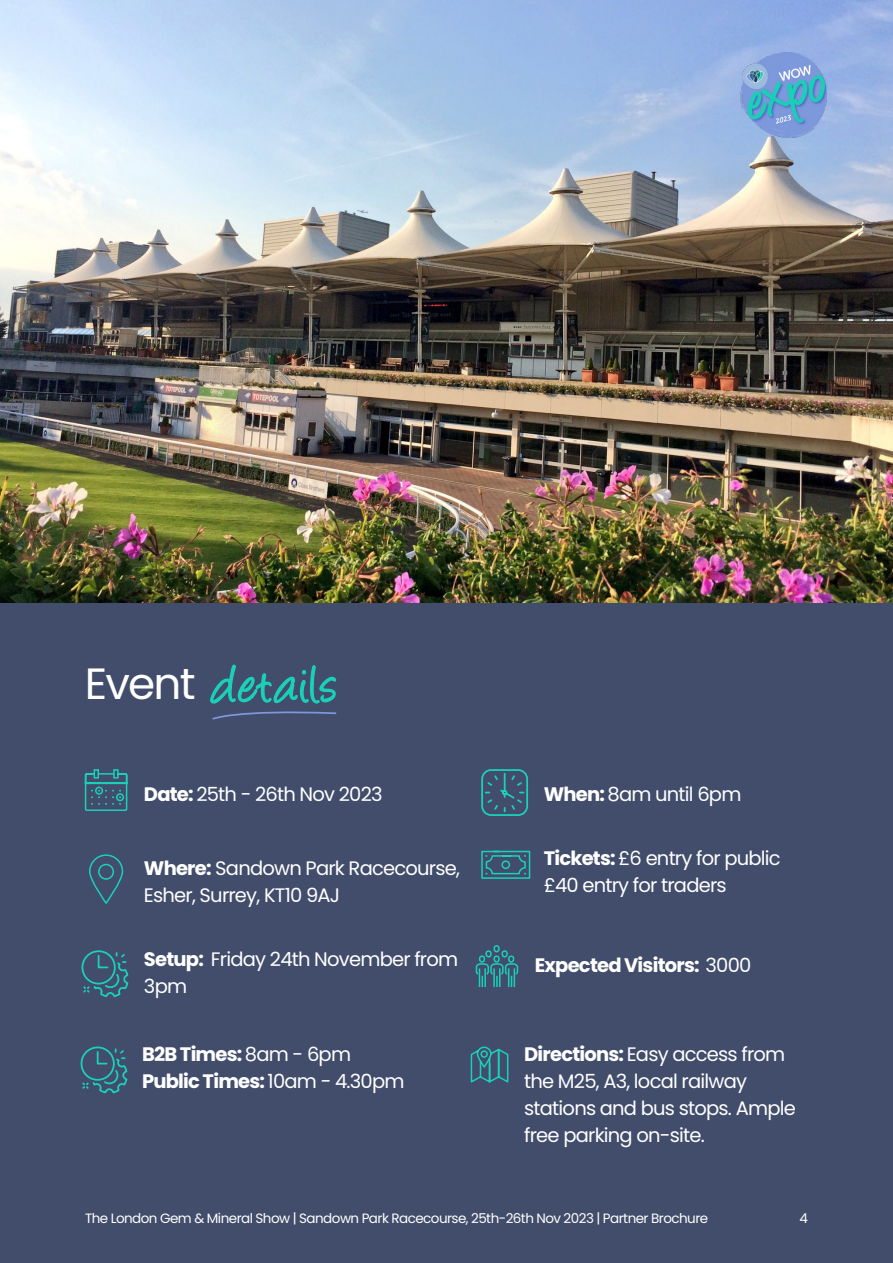
<style>
.page{position:relative;width:893px;height:1263px;background:#fff}
.page>*{position:absolute;margin:0;border:0;box-sizing:border-box;transform-origin:0 0}
.t1{font:43.65px "Poppins";letter-spacing:-.04em;color:#fff}
.t2{font:19.5px/27px "Poppins";letter-spacing:-.04em;color:#fff}
.t3{font:700 19.5px/27px "Poppins";letter-spacing:-.04em;color:#fff}
.t4{font:13.5px "Poppins";letter-spacing:-.04em;color:#fff}
.s1{font-weight:700}
.s2{font-weight:400}
</style>
<div class="page">
<img style="left:0;top:0;width:893px;height:604px">
<div style="left:0;top:604px;width:893px;height:659px;background:#424d6b"></div>
<img style="left:736px;top:46px;width:98px;height:99px">
<svg style="left:210px;top:664px;width:127px;height:56px"></svg>
<svg style="left:481px;top:769px;width:47px;height:47px"></svg>
<div style="left:82px;top:950px;width:34px;height:34px;border:2px solid #1ad1b8;border-radius:50%"></div>
<svg style="left:82px;top:951px;width:47px;height:46px"></svg>
<svg style="left:84px;top:769px;width:44px;height:42px"></svg>
<svg style="left:475px;top:945px;width:44px;height:42px"></svg>
<svg style="left:481px;top:850px;width:50px;height:29px"></svg>
<svg style="left:89px;top:854px;width:35px;height:50px"></svg>
<svg style="left:470px;top:1046px;width:39px;height:37px"></svg>
<div style="left:81px;top:1046px;width:34px;height:35px;border:2px solid #1ad1b8;border-radius:50%"></div>
<svg style="left:81px;top:1047px;width:47px;height:47px"></svg>
<h1 class="t1" style="left:85px;top:659px;width:112px">Event</h1>
<p class="t2" style="left:144px;top:780px;width:240px"><span class="s1">Date:</span> 25th - 26th Nov 2023</p>
<p class="t2" style="left:544px;top:780px;width:199px"><span class="s1">When:</span> 8am until 6pm</p>
<p class="t2" style="left:144px;top:855px;width:317px"><span class="s1">Where:</span> Sandown Park Racecourse,<br>Esher, Surrey, KT10 9AJ</p>
<p class="t2" style="left:544px;top:844px;width:239px"><span class="s1">Tickets:</span> £6 entry for public £40 entry for traders</p>
<p class="t2" style="left:144px;top:945px;width:316px"><span class="s1">Setup:</span> Friday 24th November from<br>3pm</p>
<p class="t3" style="left:535px;top:952px;width:218px">Expected Visitors: <span class="s2">3000</span></p>
<p class="t3" style="left:142px;top:1041px;width:264px">B2B Times: <span class="s2">8am - 6pm<br></span>Public Times: <span class="s2">10am - 4.30pm</span></p>
<p class="t2" style="left:524px;top:1041px;width:273px"><span class="s1">Directions:</span> Easy access from the M25, A3, local railway stations and bus stops. Ample free parking on-site.</p>
<p class="t4" style="left:85px;top:1211px;width:625px">The London Gem &amp; Mineral Show | Sandown Park Racecourse, 25th-26th Nov 2023 | Partner Brochure</p>
<p class="t4" style="left:799px;top:1211px;width:10px">4</p>
</div>
